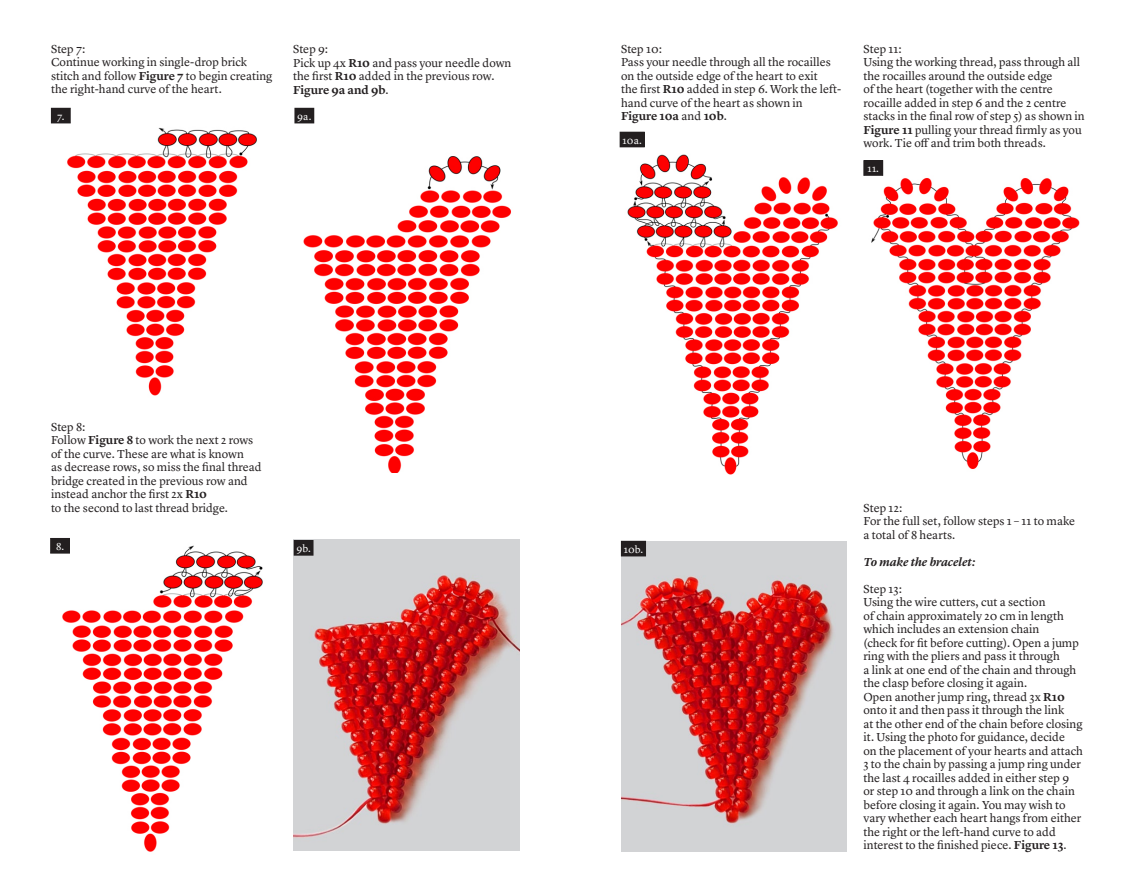
<style>
.page{position:relative;width:1140px;height:893px;background:#fff}
.page>*{position:absolute;margin:0;border:0;box-sizing:border-box;transform-origin:0 0}
.t1{font:12px/13.5px "Lyon Text";color:#231f20}
.t2{font:italic 600 12px "Lyon Text";letter-spacing:-.005em;color:#231f20}
.t3{font:10.5px "Lyon Text";color:#fff}
.s1{font-weight:600}
</style>
<div class="page">
<img style="left:51px;top:545px;width:212px;height:307px">
<img style="left:303px;top:156px;width:208px;height:317px">
<img style="left:621px;top:142px;width:217px;height:333px">
<img style="left:871px;top:165px;width:209px;height:304px">
<div style="left:51px;top:538px;width:18px;height:15px;background:#231f20"></div>
<div style="left:50px;top:538px;width:20px;height:15px;border:1px solid #231f20"></div>
<img style="left:294px;top:540px;width:225px;height:310px">
<img style="left:621px;top:541px;width:225px;height:311px">
<div style="left:294px;top:540px;width:19px;height:15px;background:#231f20"></div>
<div style="left:295px;top:108px;width:19px;height:15px;background:#231f20"></div>
<div style="left:294px;top:108px;width:20px;height:15px;border:1px solid #231f20"></div>
<div style="left:620px;top:132px;width:24px;height:15px;background:#231f20"></div>
<div style="left:621px;top:541px;width:24px;height:15px;background:#231f20"></div>
<div style="left:621px;top:541px;width:25px;height:15px;border:1px solid #231f20"></div>
<img style="left:51px;top:107px;width:206px;height:289px">
<div style="left:51px;top:108px;width:19px;height:15px;background:#231f20"></div>
<div style="left:51px;top:108px;width:20px;height:15px;border:1px solid #231f20"></div>
<div style="left:864px;top:161px;width:18px;height:14px;background:#231f20"></div>
<div style="left:863px;top:160px;width:20px;height:16px;border:1px solid #231f20"></div>
<p class="t1" style="left:51px;top:41px;width:223px">Step 7:<br>Continue working in single-drop brick stitch and follow <span class="s1">Figure 7</span> to begin creating the right-hand curve of the heart.</p>
<p class="t3" style="left:57px;top:108px;width:9px">7.</p>
<p class="t1" style="left:293px;top:41px;width:220px">Step 9:<br>Pick up 4x <span class="s1">R10</span> and pass your needle down the first <span class="s1">R10</span> added in the previous row.<br><span class="s1">Figure 9a and 9b</span>.</p>
<p class="t3" style="left:297px;top:108px;width:16px">9a.</p>
<p class="t1" style="left:51px;top:419px;width:212px">Step 8:<br>Follow <span class="s1">Figure 8</span> to work the next 2 rows of the curve. These are what is known<br>as decrease rows, so miss the final thread bridge created in the previous row and instead anchor the first 2x <span class="s1">R10<br></span>to the second to last thread bridge.</p>
<p class="t3" style="left:56px;top:538px;width:10px">8.</p>
<p class="t3" style="left:296px;top:540px;width:16px">9b.</p>
<p class="t1" style="left:621px;top:41px;width:222px">Step 10:<br>Pass your needle through all the rocailles on the outside edge of the heart to exit<br>the first <span class="s1">R10</span> added in step 6. Work the left&shy;hand curve of the heart as shown in<br><span class="s1">Figure 10a</span> and <span class="s1">10b</span>.</p>
<p class="t1" style="left:863px;top:41px;width:223px">Step 11:<br>Using the working thread, pass through all the rocailles around the outside edge<br>of the heart (together with the centre rocaille added in step 6 and the 2 centre stacks in the final row of step 5) as shown in <span class="s1">Figure 11</span> pulling your thread firmly as you work. Tie off and trim both threads.</p>
<p class="t3" style="left:622px;top:132px;width:21px">10a.</p>
<p class="t3" style="left:623px;top:541px;width:21px">10b.</p>
<p class="t3" style="left:867px;top:160px;width:13px">11.</p>
<p class="t1" style="left:863px;top:500px;width:213px">Step 12:<br>For the full set, follow steps 1 – 11 to make a total of 8 hearts.</p>
<p class="t2" style="left:863px;top:553px;width:113px">To make the bracelet:</p>
<p class="t1" style="left:863px;top:581px;width:221px">Step 13:<br>Using the wire cutters, cut a section<br>of chain approximately 20 cm in length which includes an extension chain<br>(check for fit before cutting). Open a jump ring with the pliers and pass it through<br>a link at one end of the chain and through the clasp before closing it again.<br>Open another jump ring, thread 3x <span class="s1">R10 </span>onto it and then pass it through the link<br>at the other end of the chain before closing it. Using the photo for guidance, decide<br>on the placement of your hearts and attach 3 to the chain by passing a jump ring under the last 4 rocailles added in either step 9 or step 10 and through a link on the chain before closing it again. You may wish to vary whether each heart hangs from either the right or the left-hand curve to add interest to the finished piece. <span class="s1">Figure 13</span>.</p>
</div>
